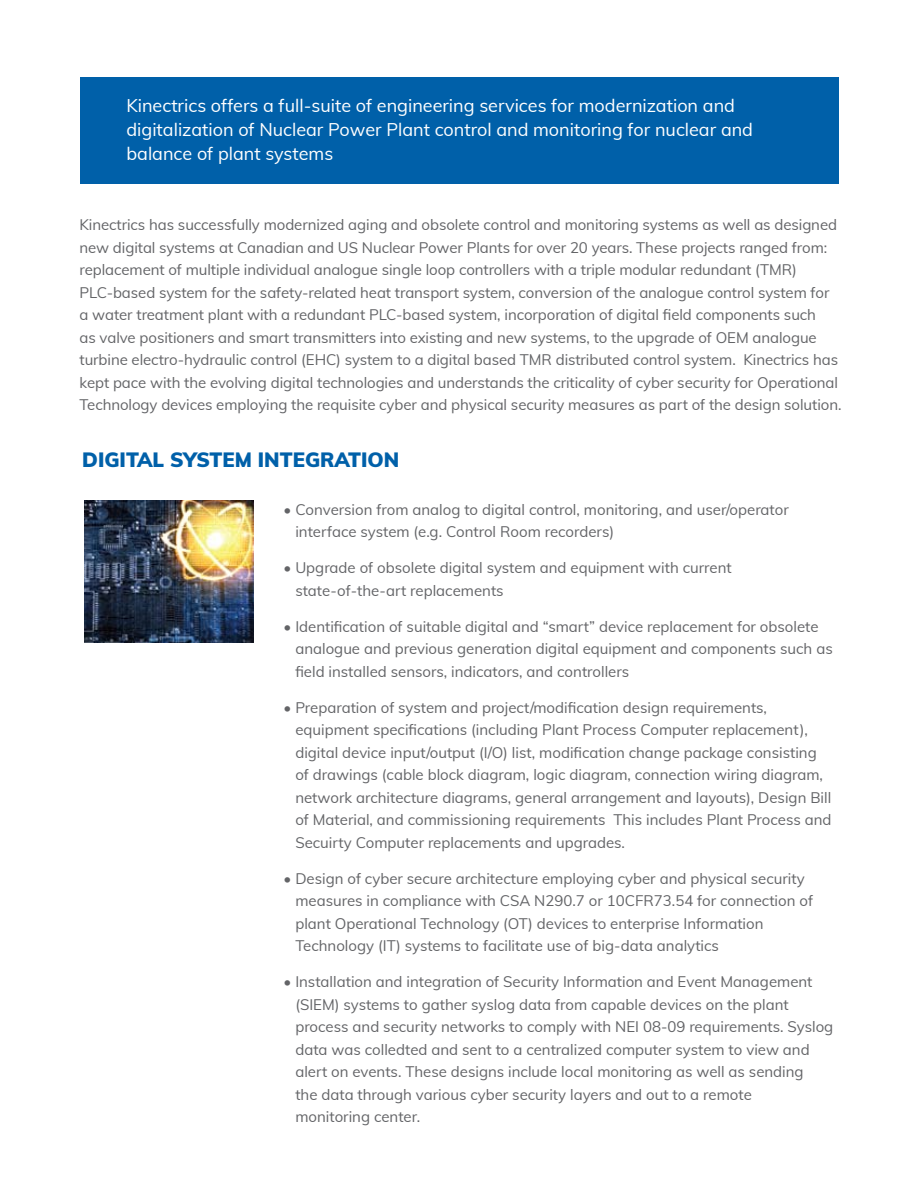
<style>
.page{position:relative;width:918px;height:1188px;background:#fff}
.page>*{position:absolute;margin:0;border:0;box-sizing:border-box;transform-origin:0 0}
.t1{font:900 20.25px "Muli";color:#0060a9}
.t2{font:18px/24px "Muli";color:#fff}
.t3{font:15px/22.5px "Muli";color:#636467}
</style>
<div class="page">
<img style="left:84px;top:501px;width:170px;height:142px">
<div style="left:80px;top:77px;width:758px;height:106px;background:#0060a9"></div>
<p class="t2" style="left:126px;top:93px;width:628px">Kinectrics offers a full-suite of engineering services for modernization and digitalization of Nuclear Power Plant control and monitoring for nuclear and balance of plant systems</p>
<p class="t3" style="left:80px;top:213px;width:763px">Kinectrics has successfully modernized aging and obsolete control and monitoring systems as well as designed new digital systems at Canadian and US Nuclear Power Plants for over 20 years. These projects ranged from: replacement of multiple individual analogue single loop controllers with a triple modular redundant (TMR)<br>PLC-based system for the safety-related heat transport system, conversion of the analogue control system for a water treatment plant with a redundant PLC-based system, incorporation of digital field components such<br>as valve positioners and smart transmitters into existing and new systems, to the upgrade of OEM analogue turbine electro-hydraulic control (EHC) system to a digital based TMR distributed control system. Kinectrics has kept pace with the evolving digital technologies and understands the criticality of cyber security for Operational Technology devices employing the requisite cyber and physical security measures as part of the design solution.</p>
<h1 class="t1" style="left:82px;top:445px;width:319px">DIGITAL SYSTEM INTEGRATION</h1>
<p class="t3" style="left:295px;top:497px;width:495px;text-indent:-12px">• Conversion from analog to digital control, monitoring, and user/operator interface system (e.g. Control Room recorders)</p>
<p class="t3" style="left:295px;top:556px;width:438px;text-indent:-12px">• Upgrade of obsolete digital system and equipment with current state-of-the-art replacements</p>
<p class="t3" style="left:295px;top:614px;width:539px;text-indent:-12px">• Identification of suitable digital and “smart” device replacement for obsolete analogue and previous generation digital equipment and components such as field installed sensors, indicators, and controllers</p>
<p class="t3" style="left:295px;top:695px;width:538px;text-indent:-12px">• Preparation of system and project/modification design requirements, equipment specifications (including Plant Process Computer replacement), digital device input/output (I/O) list, modification change package consisting of drawings (cable block diagram, logic diagram, connection wiring diagram, network architecture diagrams, general arrangement and layouts), Design Bill of Material, and commissioning requirements This includes Plant Process and Secuirty Computer replacements and upgrades.</p>
<p class="t3" style="left:295px;top:866px;width:519px;text-indent:-12px">• Design of cyber secure architecture employing cyber and physical security measures in compliance with CSA N290.7 or 10CFR73.54 for connection of plant Operational Technology (OT) devices to enterprise Information Technology (IT) systems to facilitate use of big-data analytics</p>
<p class="t3" style="left:295px;top:970px;width:539px;text-indent:-12px">• Installation and integration of Security Information and Event Management (SIEM) systems to gather syslog data from capable devices on the plant process and security networks to comply with NEI 08-09 requirements. Syslog data was colledted and sent to a centralized computer system to view and alert on events. These designs include local monitoring as well as sending<br>the data through various cyber security layers and out to a remote<br>monitoring center.</p>
</div>
